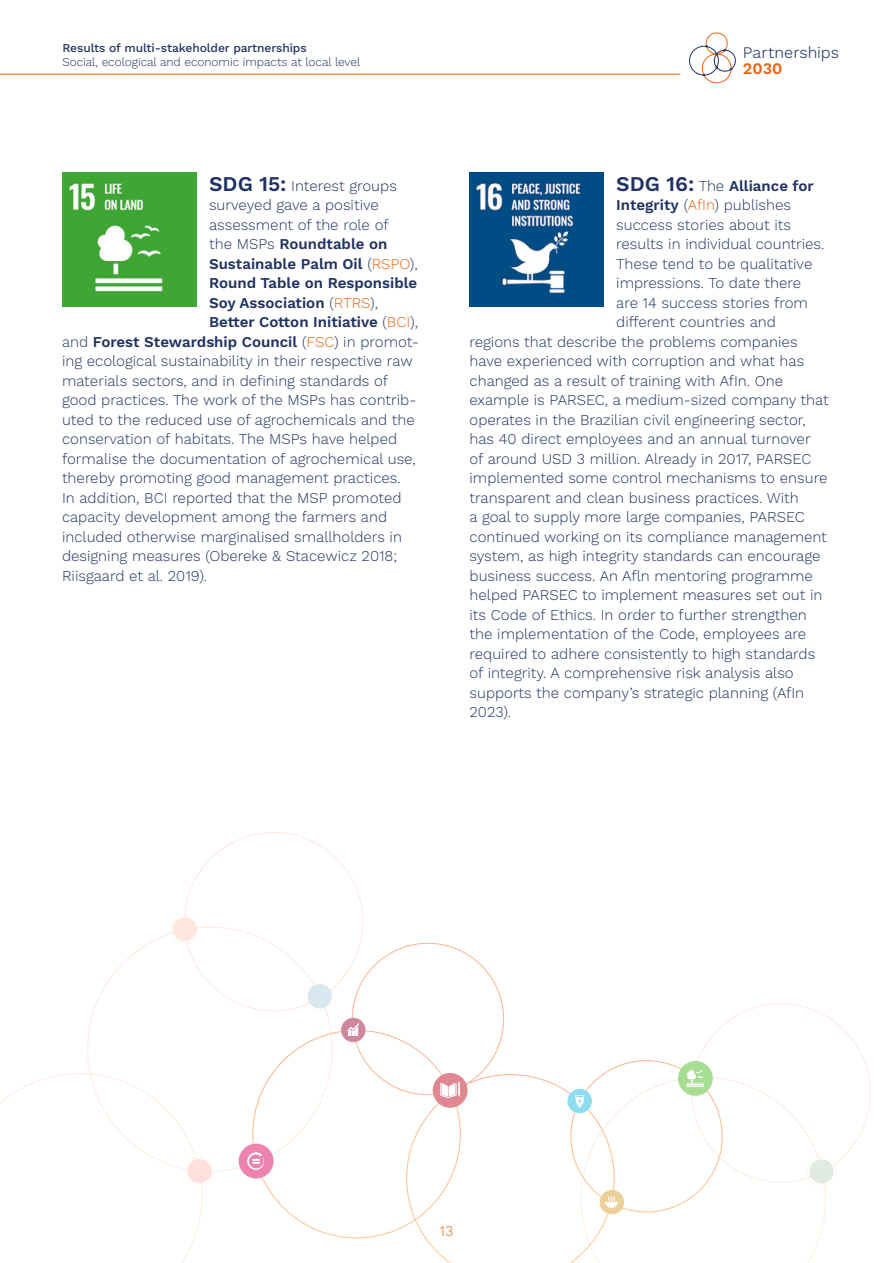
<style>
.page{position:relative;width:893px;height:1263px;background:#fff}
.page>*{position:absolute;margin:0;border:0;box-sizing:border-box;transform-origin:0 0}
.t1{font:300 16.2px "Work Sans";color:#1f3262}
.t2{font:600 16.2px "Work Sans";color:#ec6411}
.t3{font:300 15px "Work Sans";color:#1f3262}
.t4{font:600 15px "Work Sans";color:#1f3262}
.t5{font:300 15px "Work Sans";color:#ec6411}
.t6{font:300 12px "Work Sans";letter-spacing:-.005em;color:#1f3262}
.t7{font:500 12px "Work Sans";letter-spacing:-.005em;color:#1f3262}
.s1{font-weight:600;font-size:21px}
.s2{font-weight:300}
.s3{font-weight:300;color:#ec6411}
.s4{font-size:21px}
.s5{font-weight:600}
.s6{color:#ec6411}
</style>
<div class="page">
<hr style="left:0;top:74px;width:680px;height:1px;background:#ec6411">
<div style="left:702px;top:54px;width:29px;height:29px;border:1px solid #ec6411;border-radius:50%"></div>
<div style="left:706px;top:33px;width:22px;height:21px;border:1px solid #ec6411;border-radius:50%"></div>
<svg style="left:689px;top:45px;width:47px;height:31px"></svg>
<img style="left:62px;top:173px;width:134px;height:134px">
<img style="left:469px;top:173px;width:134px;height:134px">
<svg style="left:0;top:832px;width:870px;height:431px"></svg>
<div style="left:806px;top:1156px;width:31px;height:30px;border:1px dashed #fff;border-radius:50%"></div>
<div style="left:809px;top:1159px;width:25px;height:24px;background:#e1ebe2;border-radius:50%"></div>
<div style="left:184px;top:1156px;width:31px;height:30px;border:1px dashed #fff;border-radius:50%"></div>
<div style="left:187px;top:1159px;width:25px;height:24px;background:#ffe0dd;border-radius:50%"></div>
<div style="left:170px;top:914px;width:30px;height:30px;border:1px dashed #fff;border-radius:50%"></div>
<div style="left:173px;top:917px;width:24px;height:24px;background:#fee8dd;border-radius:50%"></div>
<svg style="left:252px;top:942px;width:471px;height:321px"></svg>
<svg style="left:340px;top:1091px;width:31px;height:28px"></svg>
<div style="left:337px;top:1135px;width:9px;height:10px;border:1px solid #fff;border-radius:50%"></div>
<div style="left:365px;top:1135px;width:9px;height:10px;border:1px solid #fff;border-radius:50%"></div>
<div style="left:323px;top:1128px;width:8px;height:7px;border:1px solid #fff;border-radius:50%"></div>
<svg style="left:323px;top:1136px;width:29px;height:40px"></svg>
<div style="left:381px;top:1128px;width:7px;height:7px;border:1px solid #fff;border-radius:50%"></div>
<svg style="left:359px;top:1136px;width:29px;height:40px"></svg>
<div style="left:335px;top:1124px;width:7px;height:7px;border:1px solid #fff;border-radius:50%"></div>
<div style="left:369px;top:1124px;width:7px;height:7px;border:1px solid #fff;border-radius:50%"></div>
<div style="left:346px;top:1122px;width:7px;height:7px;border:1px solid #fff;border-radius:50%"></div>
<div style="left:358px;top:1122px;width:7px;height:7px;border:1px solid #fff;border-radius:50%"></div>
<div style="left:338px;top:1015px;width:30px;height:30px;border:1px dashed #fff;border-radius:50%"></div>
<div style="left:341px;top:1018px;width:24px;height:24px;background:#ce879d;border-radius:50%"></div>
<svg style="left:347px;top:1023px;width:12px;height:13px"></svg>
<div style="left:675px;top:1058px;width:41px;height:41px;border:1px dashed #fff;border-radius:50%"></div>
<svg style="left:678px;top:1061px;width:35px;height:35px"></svg>
<svg style="left:687px;top:1070px;width:17px;height:17px"></svg>
<svg style="left:433px;top:1073px;width:35px;height:35px"></svg>
<svg style="left:440px;top:1082px;width:20px;height:16px"></svg>
<div style="left:430px;top:1070px;width:40px;height:41px;border:1px dashed #fff;border-radius:50%"></div>
<div style="left:565px;top:1086px;width:30px;height:30px;border:1px dashed #fff;border-radius:50%"></div>
<svg style="left:567px;top:1089px;width:25px;height:24px"></svg>
<svg style="left:575px;top:1095px;width:9px;height:12px"></svg>
<div style="left:236px;top:1141px;width:40px;height:40px;border:1px dashed #fff;border-radius:50%"></div>
<div style="left:239px;top:1144px;width:35px;height:34px;background:#ed84b0;border-radius:50%"></div>
<svg style="left:247px;top:1152px;width:17px;height:18px"></svg>
<div style="left:597px;top:1187px;width:30px;height:30px;border:1px dashed #fff;border-radius:50%"></div>
<div style="left:600px;top:1190px;width:24px;height:24px;background:#edd099;border-radius:50%"></div>
<svg style="left:605px;top:1196px;width:13px;height:12px"></svg>
<p class="t7" style="left:62px;top:41px;width:246px">Results of multi-stakeholder partnerships</p>
<p class="t6" style="left:62px;top:55px;width:300px">Social, ecological and economic impacts at local level</p>
<p class="t3" style="left:209px;top:177px;width:189px"><span class="s1">SDG 15:</span> Interest groups</p>
<p class="t3" style="left:209px;top:196px;width:171px">surveyed gave a positive</p>
<p class="t3" style="left:209px;top:216px;width:181px">assessment of the role of</p>
<p class="t4" style="left:209px;top:235px;width:180px"><span class="s2">the MSPs</span> Roundtable on</p>
<p class="t4" style="left:209px;top:255px;width:210px">Sustainable Palm Oil <span class="s2">(</span><span class="s3">RSPO</span><span class="s2">),</span></p>
<p class="t4" style="left:209px;top:274px;width:210px">Round Table on Responsible</p>
<p class="t4" style="left:209px;top:294px;width:170px">Soy Association <span class="s2">(</span><span class="s3">RTRS</span><span class="s2">),</span></p>
<p class="t4" style="left:209px;top:313px;width:210px">Better Cotton Initiative <span class="s2">(</span><span class="s3">BCI</span><span class="s2">),</span></p>
<p class="t4" style="left:62px;top:333px;width:359px"><span class="s2">and</span> Forest Stewardship Council <span class="s2">(</span><span class="s3">FSC</span><span class="s2">) in promot-</span></p>
<p class="t3" style="left:62px;top:352px;width:352px">ing ecological sustainability in their respective raw</p>
<p class="t3" style="left:62px;top:372px;width:328px">materials sectors, and in defining standards of</p>
<p class="t3" style="left:62px;top:391px;width:356px">good practices. The work of the MSPs has contrib-</p>
<p class="t3" style="left:62px;top:411px;width:354px">uted to the reduced use of agrochemicals and the</p>
<p class="t3" style="left:62px;top:430px;width:337px">conservation of habitats. The MSPs have helped</p>
<p class="t3" style="left:62px;top:450px;width:355px">formalise the documentation of agrochemical use,</p>
<p class="t3" style="left:62px;top:469px;width:340px">thereby promoting good management practices.</p>
<p class="t3" style="left:62px;top:489px;width:341px">In addition, BCI reported that the MSP promoted</p>
<p class="t3" style="left:62px;top:508px;width:327px">capacity development among the farmers and</p>
<p class="t3" style="left:62px;top:528px;width:342px">included otherwise marginalised smallholders in</p>
<p class="t3" style="left:62px;top:547px;width:337px">designing measures (Obereke &amp; Stacewicz 2018;</p>
<p class="t3" style="left:62px;top:567px;width:147px">Riisgaard et al. 2019).</p>
<p class="t1" style="left:743px;top:43px;width:98px">Partnerships</p>
<p class="t2" style="left:743px;top:59px;width:41px">2030</p>
<p class="t4" style="left:616px;top:177px;width:199px"><span class="s4">SDG 16:</span> <span class="s2">The</span> Alliance for</p>
<p class="t3" style="left:616px;top:196px;width:176px"><span class="s5">Integrity</span> (<span class="s6">AfIn</span>) publishes</p>
<p class="t3" style="left:616px;top:216px;width:176px">success stories about its</p>
<p class="t3" style="left:616px;top:235px;width:210px">results in individual countries.</p>
<p class="t3" style="left:616px;top:255px;width:198px">These tend to be qualitative</p>
<p class="t3" style="left:616px;top:274px;width:186px">impressions. To date there</p>
<p class="t3" style="left:616px;top:294px;width:193px">are 14 success stories from</p>
<p class="t3" style="left:616px;top:313px;width:161px">different countries and</p>
<p class="t3" style="left:469px;top:333px;width:330px">regions that describe the problems companies</p>
<p class="t3" style="left:469px;top:352px;width:336px">have experienced with corruption and what has</p>
<p class="t3" style="left:469px;top:372px;width:315px">changed as a result of training with AfIn. One</p>
<p class="t3" style="left:469px;top:391px;width:361px">example is PARSEC, a medium-sized company that</p>
<p class="t3" style="left:469px;top:411px;width:338px">operates in the Brazilian civil engineering sector,</p>
<p class="t3" style="left:469px;top:430px;width:343px">has 40 direct employees and an annual turnover</p>
<p class="t3" style="left:469px;top:450px;width:343px">of around USD 3 million. Already in 2017, PARSEC</p>
<p class="t3" style="left:469px;top:469px;width:359px">implemented some control mechanisms to ensure</p>
<p class="t3" style="left:469px;top:489px;width:331px">transparent and clean business practices. With</p>
<p class="t3" style="left:469px;top:508px;width:337px">a goal to supply more large companies, PARSEC</p>
<p class="t3" style="left:469px;top:528px;width:359px">continued working on its compliance management</p>
<p class="t3" style="left:469px;top:547px;width:352px">system, as high integrity standards can encourage</p>
<p class="t3" style="left:469px;top:567px;width:345px">business success. An Afln mentoring programme</p>
<p class="t3" style="left:469px;top:586px;width:354px">helped PARSEC to implement measures set out in</p>
<p class="t3" style="left:469px;top:606px;width:339px">its Code of Ethics. In order to further strengthen</p>
<p class="t3" style="left:469px;top:625px;width:338px">the implementation of the Code, employees are</p>
<p class="t3" style="left:469px;top:645px;width:347px">required to adhere consistently to high standards</p>
<p class="t3" style="left:469px;top:664px;width:326px">of integrity. A comprehensive risk analysis also</p>
<p class="t3" style="left:469px;top:684px;width:336px">supports the company’s strategic planning (AfIn</p>
<p class="t3" style="left:469px;top:703px;width:43px">2023).</p>
<p class="t5" style="left:440px;top:1222px;width:15px">13</p>
</div>
